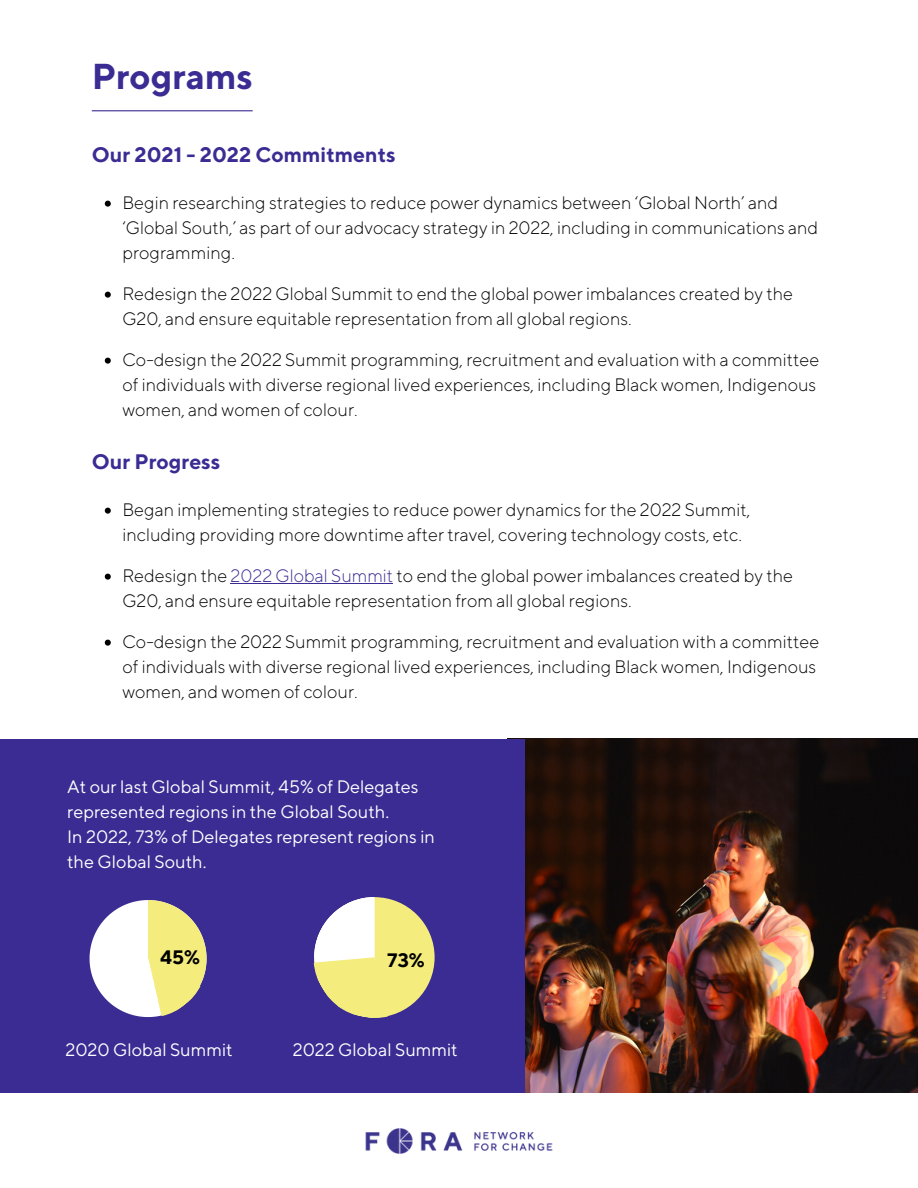
<style>
.page{position:relative;width:918px;height:1188px;background:#fff}
.page>*{position:absolute;margin:0;border:0;box-sizing:border-box;transform-origin:0 0}
.t1{font:700 36px "TT Norms";color:#3b2c94}
.t2{font:700 21px "TT Norms";color:#3b2c94}
.t3{font:700 19.5px "TT Norms";color:#000}
.t4{font:300 18px/25px "TT Norms";color:#000}
.t5{font:18px/24.8px "TT Norms";color:#fff}
.s1{color:#3b2c94}
</style>
<div class="page">
<hr style="left:92px;top:110px;width:161px;height:1px;background:#3b2c94">
<img style="left:365px;top:1128px;width:188px;height:26px">
<img style="left:524px;top:739px;width:394px;height:353px">
<div style="left:0;top:739px;width:524px;height:353px;background:#3b2c94"></div>
<svg style="left:90px;top:900px;width:117px;height:118px"></svg>
<div style="left:314px;top:897px;width:121px;height:121px;background:#f4ec7c;border-radius:50%"></div>
<svg style="left:313px;top:897px;width:86px;height:121px"></svg>
<svg style="left:105px;top:201px;width:6px;height:6px"></svg>
<svg style="left:105px;top:292px;width:6px;height:6px"></svg>
<svg style="left:105px;top:358px;width:6px;height:6px"></svg>
<svg style="left:105px;top:508px;width:6px;height:6px"></svg>
<svg style="left:105px;top:574px;width:6px;height:6px"></svg>
<hr style="left:231px;top:583px;width:162px;height:1px;background:#3b2c94">
<svg style="left:105px;top:640px;width:6px;height:6px"></svg>
<h1 class="t1" style="left:92px;top:55px;width:163px">Programs</h1>
<p class="t2" style="left:92px;top:141px;width:305px">Our 2021 - 2022 Commitments</p>
<p class="t4" style="left:122px;top:189px;width:697px">Begin researching strategies to reduce power dynamics between ‘Global North’ and ‘Global South,’ as part of our advocacy strategy in 2022, including in communications and programming.</p>
<p class="t4" style="left:122px;top:280px;width:672px">Redesign the 2022 Global Summit to end the global power imbalances created by the<br>G20, and ensure equitable representation from all global regions.</p>
<p class="t4" style="left:122px;top:346px;width:698px">Co-design the 2022 Summit programming, recruitment and evaluation with a committee of individuals with diverse regional lived experiences, including Black women, Indigenous women, and women of colour.</p>
<p class="t2" style="left:92px;top:448px;width:130px">Our Progress</p>
<p class="t4" style="left:122px;top:496px;width:629px">Began implementing strategies to reduce power dynamics for the 2022 Summit, including providing more downtime after travel, covering technology costs, etc.</p>
<p class="t4" style="left:122px;top:562px;width:672px">Redesign the <span class="s1">2022 Global Summit</span> to end the global power imbalances created by the<br>G20, and ensure equitable representation from all global regions.</p>
<p class="t4" style="left:122px;top:628px;width:698px">Co-design the 2022 Summit programming, recruitment and evaluation with a committee of individuals with diverse regional lived experiences, including Black women, Indigenous women, and women of colour.</p>
<p class="t5" style="left:67px;top:774px;width:369px">At our last Global Summit, 45% of Delegates represented regions in the Global South.<br>In 2022, 73% of Delegates represent regions in the Global South.</p>
<p class="t3" style="left:160px;top:946px;width:41px">45%</p>
<p class="t3" style="left:387px;top:948px;width:39px">73%</p>
<p class="t5" style="left:65px;top:1037px;width:169px">2020 Global Summit</p>
<p class="t5" style="left:293px;top:1037px;width:166px">2022 Global Summit</p>
</div>
